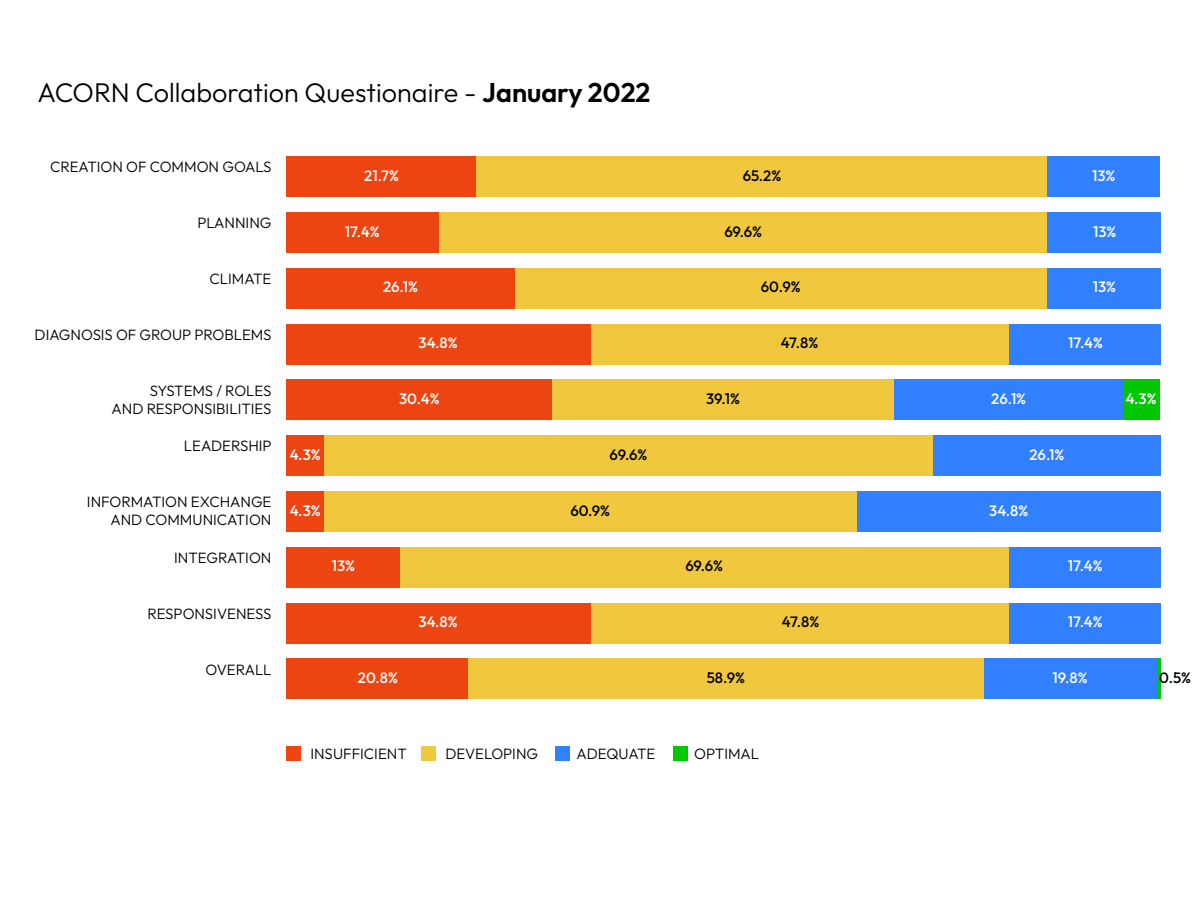
<style>
.page{position:relative;width:1200px;height:900px;background:#fff}
.page>*{position:absolute;margin:0;border:0;box-sizing:border-box;transform-origin:0 0}
.t1{font:300 27px "Outfit";color:#000}
.t2{font:300 15px/18px "Outfit";color:#000;text-align:right}
.t3{font:500 15px "Outfit";color:#fff}
.t4{font:500 15px "Outfit";letter-spacing:-.01em;color:#000}
.s1{font-weight:600}
</style>
<div class="page">
<div style="left:1122px;top:380px;width:38px;height:40px;background:#00c700"></div>
<hr style="left:1157px;top:659px;width:4px;height:40px;background:#00c700">
<div style="left:1046px;top:157px;width:114px;height:40px;background:#3080ff"></div>
<div style="left:1047px;top:212px;width:114px;height:41px;background:#3080ff"></div>
<div style="left:1047px;top:268px;width:114px;height:40px;background:#3080ff"></div>
<div style="left:1009px;top:324px;width:152px;height:40px;background:#3080ff"></div>
<div style="left:894px;top:380px;width:228px;height:40px;background:#3080ff"></div>
<div style="left:933px;top:436px;width:228px;height:40px;background:#3080ff"></div>
<div style="left:857px;top:491px;width:304px;height:41px;background:#3080ff"></div>
<div style="left:1009px;top:547px;width:152px;height:40px;background:#3080ff"></div>
<div style="left:1009px;top:603px;width:152px;height:40px;background:#3080ff"></div>
<div style="left:983px;top:659px;width:174px;height:40px;background:#3080ff"></div>
<div style="left:476px;top:157px;width:570px;height:40px;background:#f0c73d"></div>
<div style="left:439px;top:212px;width:608px;height:41px;background:#f0c73d"></div>
<div style="left:515px;top:268px;width:532px;height:40px;background:#f0c73d"></div>
<div style="left:591px;top:324px;width:418px;height:40px;background:#f0c73d"></div>
<div style="left:552px;top:380px;width:342px;height:40px;background:#f0c73d"></div>
<div style="left:324px;top:436px;width:609px;height:40px;background:#f0c73d"></div>
<div style="left:324px;top:491px;width:533px;height:41px;background:#f0c73d"></div>
<div style="left:400px;top:547px;width:609px;height:40px;background:#f0c73d"></div>
<div style="left:591px;top:603px;width:418px;height:40px;background:#f0c73d"></div>
<div style="left:468px;top:659px;width:515px;height:40px;background:#f0c73d"></div>
<div style="left:286px;top:157px;width:190px;height:40px;background:#ed4512"></div>
<div style="left:286px;top:212px;width:153px;height:41px;background:#ed4512"></div>
<div style="left:286px;top:268px;width:229px;height:40px;background:#ed4512"></div>
<div style="left:286px;top:324px;width:305px;height:40px;background:#ed4512"></div>
<div style="left:286px;top:380px;width:266px;height:40px;background:#ed4512"></div>
<div style="left:286px;top:436px;width:38px;height:40px;background:#ed4512"></div>
<div style="left:286px;top:491px;width:38px;height:41px;background:#ed4512"></div>
<div style="left:286px;top:547px;width:114px;height:40px;background:#ed4512"></div>
<div style="left:286px;top:603px;width:305px;height:40px;background:#ed4512"></div>
<div style="left:286px;top:659px;width:182px;height:40px;background:#ed4512"></div>
<div style="left:286px;top:746px;width:15px;height:15px;background:#ee4511"></div>
<div style="left:421px;top:746px;width:15px;height:15px;background:#f1c83e"></div>
<div style="left:555px;top:746px;width:15px;height:15px;background:#3181ff"></div>
<div style="left:673px;top:746px;width:15px;height:15px;background:#00c900"></div>
<p class="t1" style="left:38px;top:77px;width:615px">ACORN Collaboration Questionaire - <span class="s1">January 2022</span></p>
<p class="t2" style="left:50px;top:157px;width:223px">CREATION OF COMMON GOALS</p>
<p class="t3" style="left:364px;top:167px;width:36px">21.7%</p>
<p class="t4" style="left:743px;top:167px;width:40px">65.2%</p>
<p class="t3" style="left:1092px;top:167px;width:25px">13%</p>
<p class="t2" style="left:197px;top:213px;width:76px">PLANNING</p>
<p class="t2" style="left:209px;top:269px;width:64px">CLIMATE</p>
<p class="t2" style="left:35px;top:325px;width:238px">DIAGNOSIS OF GROUP PROBLEMS</p>
<p class="t2" style="left:112px;top:381px;width:161px">SYSTEMS / ROLES<br>AND RESPONSIBILITIES</p>
<p class="t2" style="left:184px;top:437px;width:89px">LEADERSHIP</p>
<p class="t2" style="left:87px;top:493px;width:186px">INFORMATION EXCHANGE<br>AND COMMUNICATION</p>
<p class="t2" style="left:174px;top:549px;width:99px">INTEGRATION</p>
<p class="t2" style="left:147px;top:605px;width:126px">RESPONSIVENESS</p>
<p class="t2" style="left:206px;top:661px;width:68px">OVERALL</p>
<p class="t3" style="left:345px;top:223px;width:36px">17.4%</p>
<p class="t3" style="left:1093px;top:223px;width:25px">13%</p>
<p class="t4" style="left:724px;top:223px;width:39px">69.6%</p>
<p class="t3" style="left:383px;top:279px;width:36px">26.1%</p>
<p class="t3" style="left:419px;top:334px;width:40px">34.8%</p>
<p class="t4" style="left:761px;top:279px;width:41px">60.9%</p>
<p class="t4" style="left:781px;top:334px;width:39px">47.8%</p>
<p class="t3" style="left:1093px;top:279px;width:25px">13%</p>
<p class="t3" style="left:1068px;top:334px;width:36px">17.4%</p>
<p class="t3" style="left:290px;top:446px;width:32px">4.3%</p>
<p class="t3" style="left:290px;top:502px;width:32px">4.3%</p>
<p class="t3" style="left:399px;top:390px;width:42px">30.4%</p>
<p class="t3" style="left:1126px;top:390px;width:32px">4.3%</p>
<p class="t4" style="left:706px;top:390px;width:35px">39.1%</p>
<p class="t3" style="left:991px;top:390px;width:36px">26.1%</p>
<p class="t4" style="left:610px;top:446px;width:39px">69.6%</p>
<p class="t4" style="left:570px;top:502px;width:41px">60.9%</p>
<p class="t3" style="left:1030px;top:446px;width:36px">26.1%</p>
<p class="t3" style="left:989px;top:502px;width:40px">34.8%</p>
<p class="t3" style="left:332px;top:558px;width:25px">13%</p>
<p class="t3" style="left:1068px;top:558px;width:36px">17.4%</p>
<p class="t4" style="left:685px;top:558px;width:39px">69.6%</p>
<p class="t3" style="left:358px;top:669px;width:42px">20.8%</p>
<p class="t3" style="left:419px;top:613px;width:40px">34.8%</p>
<p class="t4" style="left:707px;top:669px;width:40px">58.9%</p>
<p class="t4" style="left:782px;top:613px;width:39px">47.8%</p>
<p class="t3" style="left:1068px;top:613px;width:36px">17.4%</p>
<p class="t3" style="left:1053px;top:669px;width:37px">19.8%</p>
<p class="t4" style="left:1159px;top:669px;width:33px">0.5%</p>
<p class="t2" style="left:310px;top:745px;width:98px">INSUFFICIENT</p>
<p class="t2" style="left:445px;top:745px;width:94px">DEVELOPING</p>
<p class="t2" style="left:576px;top:745px;width:81px">ADEQUATE</p>
<p class="t2" style="left:694px;top:745px;width:66px">OPTIMAL</p>
</div>
